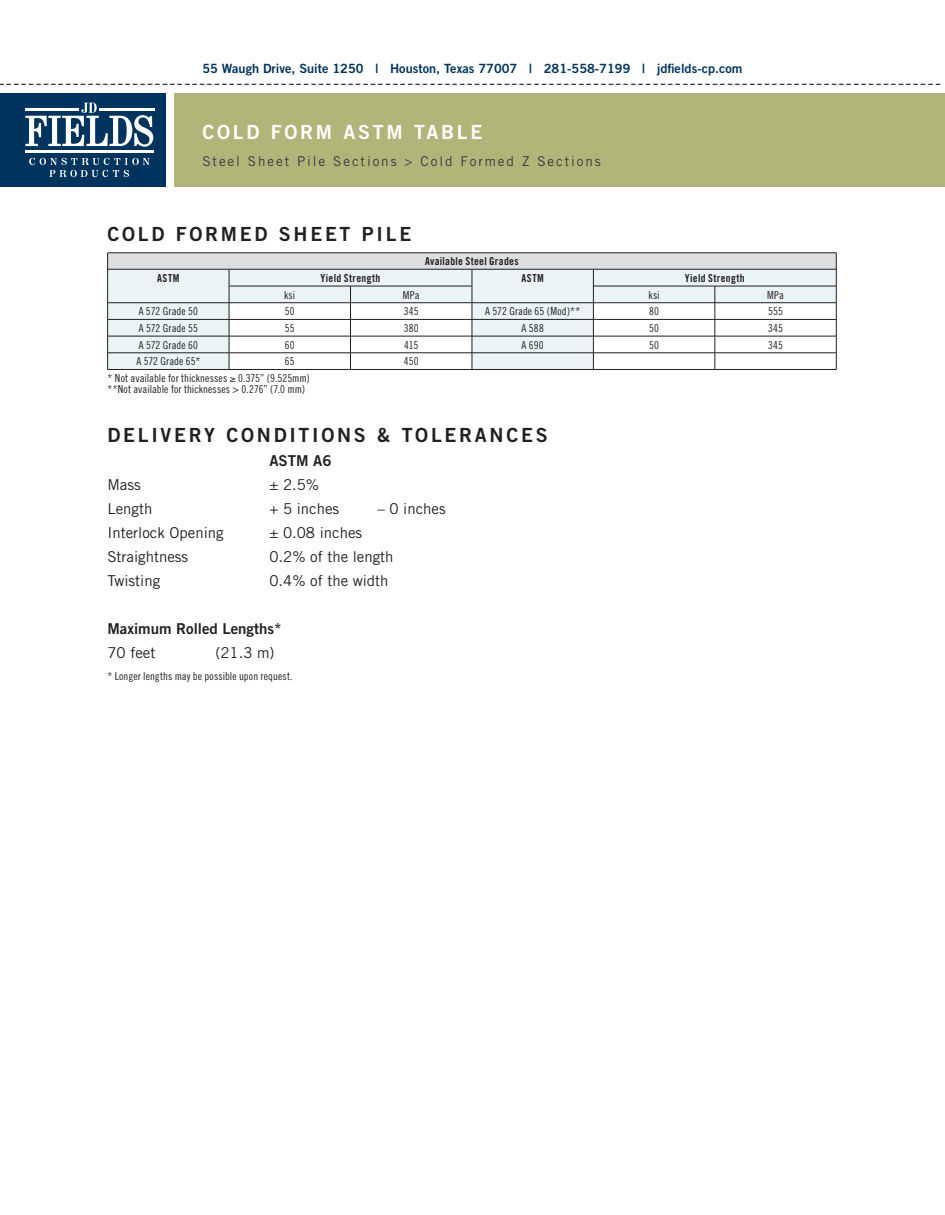
<style>
.page{position:relative;width:945px;height:1215px;background:#fff}
.page>*{position:absolute;margin:0;border:0;box-sizing:border-box;transform-origin:0 0}
.t1{font:19.5px "Trade Gothic Bold Two";letter-spacing:.14em;color:#231f20}
.t2{font:19.5px "Trade Gothic Bold Two";letter-spacing:.14em;color:#fff}
.t3{font:18px "Trade Gothic";color:#231f20}
.t4{font:15px "Trade Gothic";color:#231f20}
.t5{font:15px "Trade Gothic Bold Two";color:#231f20}
.t6{font:13.5px "Trade Gothic";letter-spacing:.14em;color:#353b45}
.t7{font:12.75px "Trade Gothic Bold Two";color:#00345e}
.t8{font:10.95px/10.8px "Trade Gothic Cond Eighteen";letter-spacing:.01em;color:#231f20}
.t9{font:10.95px "Trade Gothic Bold Cond Twenty";letter-spacing:.03em;color:#231f20}
</style>
<div class="page">
<div style="left:174px;top:93px;width:771px;height:94px;background:#b1b579"></div>
<div style="left:0;top:93px;width:165px;height:94px;background:#00345e"></div>
<svg style="left:25px;top:103px;width:128px;height:44px"></svg>
<hr style="left:26px;top:151px;width:128px;height:2px;background:#fff">
<hr style="left:26px;top:108px;width:53px;height:3px;background:#fff">
<hr style="left:99px;top:108px;width:55px;height:3px;background:#fff">
<svg style="left:29px;top:158px;width:121px;height:19px"></svg>
<div style="left:108px;top:253px;width:728px;height:16px;background:#dddee0"></div>
<svg style="left:108px;top:270px;width:728px;height:99px;fill:#eaf3f6"></svg>
<hr style="left:107px;top:253px;width:122px;height:1px;background:#231f20">
<hr style="left:229px;top:253px;width:122px;height:1px;background:#231f20">
<hr style="left:351px;top:253px;width:121px;height:1px;background:#231f20">
<hr style="left:472px;top:253px;width:121px;height:1px;background:#231f20">
<hr style="left:593px;top:253px;width:122px;height:1px;background:#231f20">
<hr style="left:715px;top:253px;width:121px;height:1px;background:#231f20">
<hr style="left:107px;top:302px;width:122px;height:1px;background:#231f20">
<hr style="left:229px;top:302px;width:122px;height:1px;background:#231f20">
<hr style="left:351px;top:302px;width:121px;height:1px;background:#231f20">
<hr style="left:472px;top:302px;width:121px;height:1px;background:#231f20">
<hr style="left:593px;top:302px;width:122px;height:1px;background:#231f20">
<hr style="left:715px;top:302px;width:121px;height:1px;background:#231f20">
<hr style="left:107px;top:319px;width:122px;height:1px;background:#231f20">
<hr style="left:229px;top:319px;width:122px;height:1px;background:#231f20">
<hr style="left:351px;top:319px;width:121px;height:1px;background:#231f20">
<hr style="left:472px;top:319px;width:121px;height:1px;background:#231f20">
<hr style="left:593px;top:319px;width:122px;height:1px;background:#231f20">
<hr style="left:715px;top:319px;width:121px;height:1px;background:#231f20">
<hr style="left:107px;top:336px;width:122px;height:1px;background:#231f20">
<hr style="left:229px;top:336px;width:122px;height:1px;background:#231f20">
<hr style="left:351px;top:336px;width:121px;height:1px;background:#231f20">
<hr style="left:472px;top:336px;width:121px;height:1px;background:#231f20">
<hr style="left:593px;top:336px;width:122px;height:1px;background:#231f20">
<hr style="left:715px;top:336px;width:121px;height:1px;background:#231f20">
<hr style="left:107px;top:353px;width:122px;height:1px;background:#231f20">
<svg style="left:107px;top:253px;width:1px;height:116px"></svg>
<hr style="left:229px;top:353px;width:122px;height:1px;background:#231f20">
<svg style="left:229px;top:270px;width:1px;height:99px"></svg>
<hr style="left:351px;top:353px;width:121px;height:1px;background:#231f20">
<svg style="left:350px;top:287px;width:1px;height:82px"></svg>
<hr style="left:472px;top:353px;width:121px;height:1px;background:#231f20">
<svg style="left:472px;top:270px;width:1px;height:99px"></svg>
<hr style="left:593px;top:353px;width:122px;height:1px;background:#231f20">
<svg style="left:593px;top:270px;width:1px;height:99px"></svg>
<hr style="left:715px;top:353px;width:121px;height:1px;background:#231f20">
<svg style="left:715px;top:287px;width:1px;height:82px"></svg>
<svg style="left:836px;top:253px;width:1px;height:116px"></svg>
<hr style="left:107px;top:369px;width:122px;height:1px;background:#231f20">
<hr style="left:229px;top:369px;width:122px;height:1px;background:#231f20">
<hr style="left:351px;top:369px;width:121px;height:1px;background:#231f20">
<hr style="left:472px;top:369px;width:121px;height:1px;background:#231f20">
<hr style="left:593px;top:369px;width:122px;height:1px;background:#231f20">
<hr style="left:715px;top:369px;width:121px;height:1px;background:#231f20">
<hr style="left:229px;top:269px;width:122px;height:1px;background:#231f20">
<hr style="left:351px;top:269px;width:121px;height:1px;background:#231f20">
<hr style="left:593px;top:269px;width:122px;height:1px;background:#231f20">
<hr style="left:715px;top:269px;width:121px;height:1px;background:#231f20">
<hr style="left:108px;top:269px;width:121px;height:1px;background:#231f20">
<hr style="left:472px;top:269px;width:121px;height:1px;background:#231f20">
<hr style="left:229px;top:286px;width:122px;height:1px;background:#231f20">
<hr style="left:351px;top:286px;width:121px;height:1px;background:#231f20">
<hr style="left:594px;top:286px;width:121px;height:1px;background:#231f20">
<hr style="left:715px;top:286px;width:121px;height:1px;background:#231f20">
<p class="t7" style="left:202px;top:60px;width:542px">55 Waugh Drive, Suite 1250 | Houston, Texas 77007 | 281-558-7199 | jdfields-cp.com</p>
<h2 class="t3" style="left:-2px;top:72px;width:944px">-------------------------------------------------------------------------------------------------------------------------------</h2>
<h1 class="t2" style="left:202px;top:120px;width:281px">COLD FORM ASTM TABLE</h1>
<p class="t6" style="left:202px;top:153px;width:400px">Steel Sheet Pile Sections &gt; Cold Formed Z Sections</p>
<h1 class="t1" style="left:107px;top:222px;width:305px">COLD FORMED SHEET PILE</h1>
<p class="t9" style="left:425px;top:255px;width:95px">Available Steel Grades</p>
<p class="t9" style="left:157px;top:271px;width:24px">ASTM</p>
<p class="t9" style="left:321px;top:271px;width:61px">Yield Strength</p>
<p class="t9" style="left:522px;top:271px;width:24px">ASTM</p>
<p class="t9" style="left:685px;top:271px;width:61px">Yield Strength</p>
<p class="t8" style="left:284px;top:289px;width:13px">ksi</p>
<p class="t8" style="left:403px;top:289px;width:18px">MPa</p>
<p class="t8" style="left:649px;top:289px;width:13px">ksi</p>
<p class="t8" style="left:767px;top:289px;width:18px">MPa</p>
<p class="t8" style="left:139px;top:306px;width:61px">A 572 Grade 50</p>
<p class="t8" style="left:285px;top:306px;width:11px">50</p>
<p class="t8" style="left:404px;top:306px;width:17px">345</p>
<p class="t8" style="left:485px;top:306px;width:97px">A 572 Grade 65 (Mod)**</p>
<p class="t8" style="left:649px;top:306px;width:11px">80</p>
<p class="t8" style="left:768px;top:306px;width:16px">555</p>
<p class="t8" style="left:139px;top:323px;width:61px">A 572 Grade 55</p>
<p class="t8" style="left:285px;top:323px;width:11px">55</p>
<p class="t8" style="left:404px;top:323px;width:16px">380</p>
<p class="t8" style="left:522px;top:323px;width:24px">A 588</p>
<p class="t8" style="left:649px;top:323px;width:11px">50</p>
<p class="t8" style="left:768px;top:323px;width:17px">345</p>
<p class="t8" style="left:139px;top:339px;width:61px">A 572 Grade 60</p>
<p class="t8" style="left:285px;top:339px;width:11px">60</p>
<p class="t8" style="left:404px;top:339px;width:15px">415</p>
<p class="t8" style="left:522px;top:339px;width:24px">A 690</p>
<p class="t8" style="left:649px;top:339px;width:11px">50</p>
<p class="t8" style="left:768px;top:339px;width:17px">345</p>
<p class="t8" style="left:136px;top:356px;width:65px">A 572 Grade 65*</p>
<p class="t8" style="left:285px;top:356px;width:11px">65</p>
<p class="t8" style="left:404px;top:356px;width:16px">450</p>
<p class="t8" style="left:108px;top:373px;width:204px">* Not available for thicknesses ≥ 0.375” (9.525mm) **Not available for thicknesses &gt; 0.276” (7.0 mm)</p>
<h1 class="t1" style="left:107px;top:423px;width:442px">DELIVERY CONDITIONS &amp; TOLERANCES</h1>
<h3 class="t5" style="left:269px;top:451px;width:64px">ASTM A6</h3>
<h3 class="t4" style="left:107px;top:476px;width:35px">Mass</h3>
<h3 class="t4" style="left:269px;top:476px;width:51px">± 2.5%</h3>
<h3 class="t4" style="left:107px;top:500px;width:47px">Length</h3>
<h3 class="t4" style="left:269px;top:500px;width:71px">+ 5 inches</h3>
<h3 class="t4" style="left:377px;top:500px;width:70px">– 0 inches</h3>
<h3 class="t4" style="left:107px;top:524px;width:118px">Interlock Opening</h3>
<h3 class="t4" style="left:269px;top:524px;width:94px">± 0.08 inches</h3>
<h3 class="t4" style="left:107px;top:548px;width:82px">Straightness</h3>
<h3 class="t4" style="left:269px;top:548px;width:126px">0.2% of the length</h3>
<h3 class="t4" style="left:107px;top:572px;width:54px">Twisting</h3>
<h3 class="t4" style="left:269px;top:572px;width:121px">0.4% of the width</h3>
<h3 class="t5" style="left:107px;top:619px;width:176px">Maximum Rolled Lengths*</h3>
<h3 class="t4" style="left:107px;top:644px;width:49px">70 feet</h3>
<h3 class="t4" style="left:215px;top:644px;width:61px">(21.3 m)</h3>
<p class="t8" style="left:107px;top:670px;width:187px">* Longer lengths may be possible upon request.</p>
</div>
